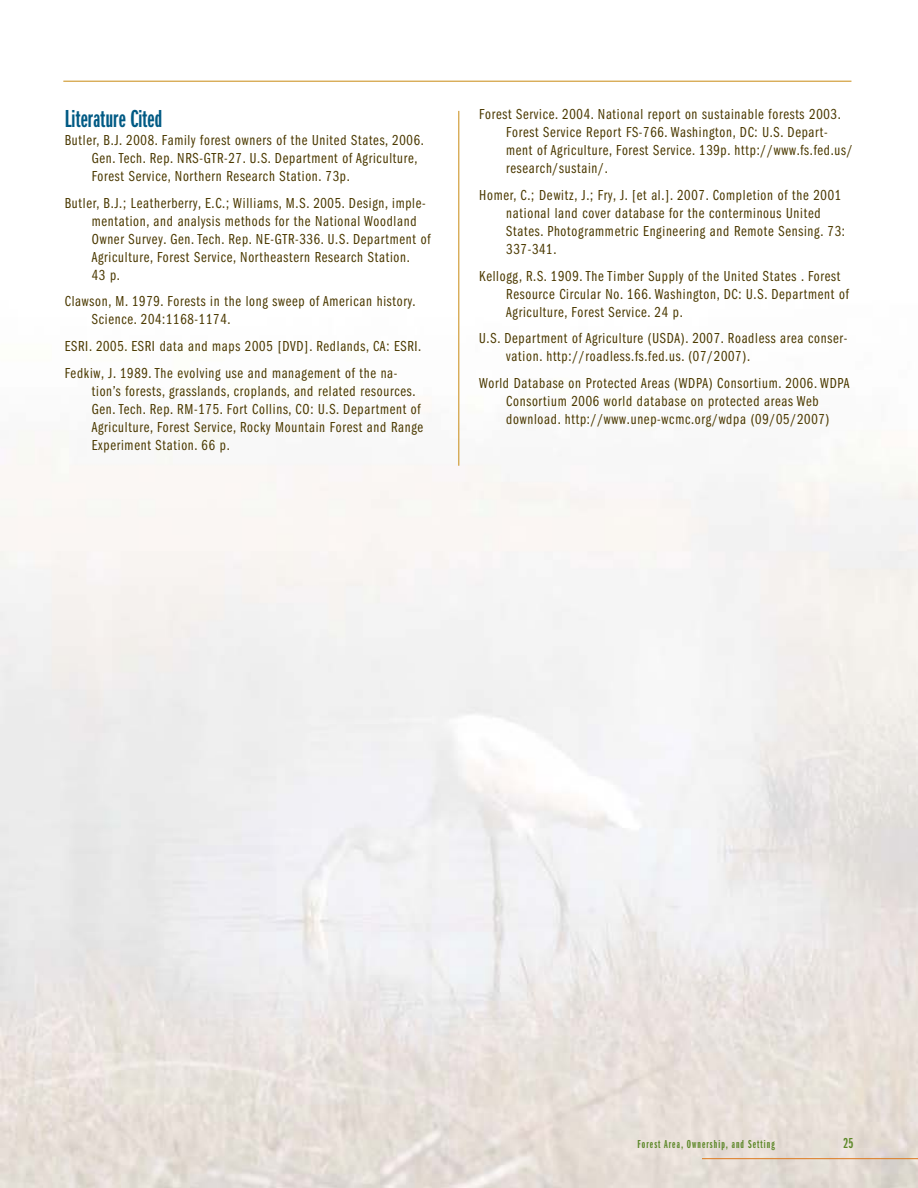
<style>
.page{position:relative;width:918px;height:1188px;background:#fff}
.page>*{position:absolute;margin:0;border:0;box-sizing:border-box;transform-origin:0 0}
.t1{font:25.5px "Franklin Gothic Demi X Cmpr";letter-spacing:.01em;color:#005a84}
.t2{font:15px/18px "Franklin Gothic Book Cmpr";letter-spacing:.05em;color:#4b3900}
.t3{font:15px "Franklin Gothic Demi X Cmpr";color:#5c8727}
.t4{font:12px "Franklin Gothic Demi X Cmpr";letter-spacing:.09em;color:#5c8727}
</style>
<div class="page">
<img style="left:0;top:80px;width:918px;height:1108px">
<hr style="left:702px;top:1158px;width:216px;height:1px;background:#de791c">
<hr style="left:459px;top:111px;width:1px;height:355px;background:#c88a12">
<hr style="left:63px;top:81px;width:788px;height:1px;background:#c88a12">
<h1 class="t1" style="left:65px;top:105px;width:99px">Literature Cited</h1>
<p class="t2" style="left:92px;top:131px;width:334px;text-indent:-27px">Butler, B.J. 2008. Family forest owners of the United States, 2006.<br>Gen. Tech. Rep. NRS-GTR-27. U.S. Department of Agriculture,<br>Forest Service, Northern Research Station. 73p.</p>
<p class="t2" style="left:92px;top:194px;width:340px;text-indent:-27px">Butler, B.J.; Leatherberry, E.C.; Williams, M.S. 2005. Design, imple&shy;mentation, and analysis methods for the National Woodland Owner Survey. Gen. Tech. Rep. NE-GTR-336. U.S. Department of Agriculture, Forest Service, Northeastern Research Station.<br>43 p.</p>
<p class="t2" style="left:92px;top:293px;width:325px;text-indent:-27px">Clawson, M. 1979. Forests in the long sweep of American history.<br>Science. 204:1168-1174.</p>
<p class="t2" style="left:65px;top:333px;width:358px;line-height:26.7px">ESRI. 2005. ESRI data and maps 2005 [DVD]. Redlands, CA: ESRI.<br>Fedkiw, J. 1989. The evolving use and management of the na-</p>
<p class="t2" style="left:92px;top:382px;width:333px">tion’s forests, grasslands, croplands, and related resources.<br>Gen. Tech. Rep. RM-175. Fort Collins, CO: U.S. Department of Agriculture, Forest Service, Rocky Mountain Forest and Range Experiment Station. 66 p.</p>
<p class="t2" style="left:506px;top:106px;width:348px;text-indent:-27px">Forest Service. 2004. National report on sustainable forests 2003.<br>Forest Service Report FS-766. Washington, DC: U.S. Depart&shy;ment of Agriculture, Forest Service. 139p. http://www.fs.fed.us/ research/sustain/.</p>
<p class="t2" style="left:506px;top:186px;width:340px;text-indent:-27px">Homer, C.; Dewitz, J.; Fry, J. [et al.]. 2007. Completion of the 2001 national land cover database for the conterminous United States. Photogrammetric Engineering and Remote Sensing. 73:<br>337-341.</p>
<p class="t2" style="left:506px;top:267px;width:344px;text-indent:-27px">Kellogg, R.S. 1909. The Timber Supply of the United States . Forest<br>Resource Circular No. 166. Washington, DC: U.S. Department of<br>Agriculture, Forest Service. 24 p.</p>
<p class="t2" style="left:506px;top:329px;width:343px;text-indent:-27px">U.S. Department of Agriculture (USDA). 2007. Roadless area conser&shy;vation. http://roadless.fs.fed.us. (07/2007).</p>
<p class="t2" style="left:479px;top:374px;width:372px;text-align:center">World Database on Protected Areas (WDPA) Consortium. 2006. WDPA<br>Consortium 2006 world database on protected areas Web download. http://www.unep-wcmc.org/wdpa (09/05/2007)</p>
<p class="t4" style="left:638px;top:1135px;width:139px">Forest Area, Ownership, and Setting</p>
<p class="t3" style="left:843px;top:1132px;width:11px">25</p>
<p class="t4" style="left:638px;top:1138px;width:139px">Forest Area, Ownership, and Setting</p>
<p class="t3" style="left:843px;top:1135px;width:11px">25</p>
</div>
